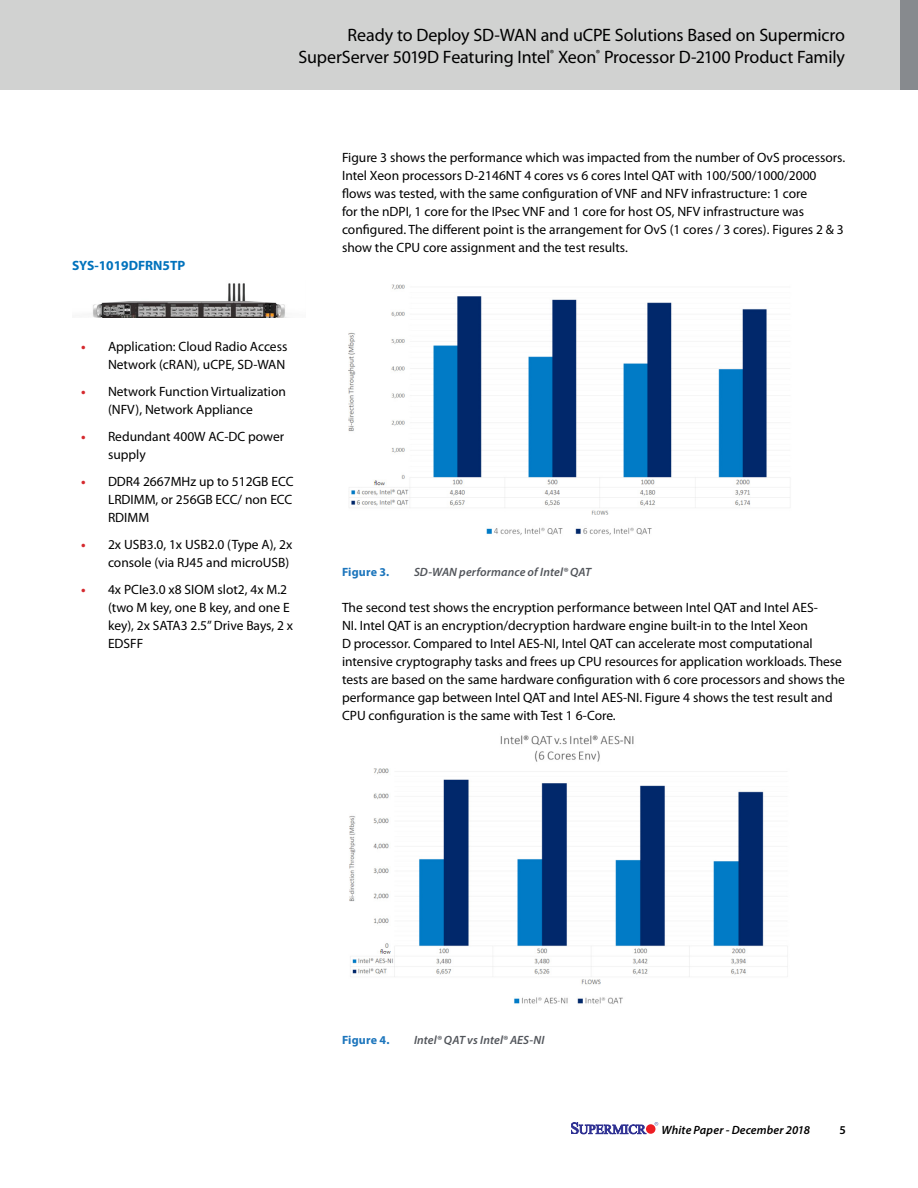
<style>
.page{position:relative;width:918px;height:1188px;background:#fff}
.page>*{position:absolute;margin:0;border:0;box-sizing:border-box;transform-origin:0 0}
.t1{font:18px/21.6px "Myriad Pro";letter-spacing:-.01em;color:#000;text-align:right}
.t2{font:13.5px/18px "Myriad Pro";color:#000}
.t3{font:700 13.5px "Myriad Pro";color:#0072bc}
.t4{font:italic 600 12px "Myriad Pro";letter-spacing:.01em;color:#52555b}
.t5{font:italic 600 12px "Myriad Pro";letter-spacing:.01em;color:#000}
.t6{font:700 12px "Myriad Pro";letter-spacing:.01em;color:#1c75bc}
.t7{font:600 12px "Myriad Pro";color:#000}
.s1{font-weight:700;color:#d52a2f}
</style>
<div class="page">
<div style="left:0;top:0;width:918px;height:90px;background:#d1d2d1"></div>
<div style="left:900px;top:0;width:18px;height:90px;background:#878a8e"></div>
<svg style="left:571px;top:1123px;width:75px;height:11px"></svg>
<div style="left:646px;top:1124px;width:9px;height:10px;background:#ed1d24;border-radius:50%"></div>
<svg style="left:655px;top:1122px;width:3px;height:4px"></svg>
<img style="left:348px;top:284px;width:442px;height:251px">
<img style="left:349px;top:735px;width:439px;height:269px">
<img style="left:92px;top:283px;width:193px;height:34px">
<h1 class="t1" style="left:299px;top:24px;width:548px">Ready to Deploy SD-WAN and uCPE Solutions Based on Supermicro<br>SuperServer 5019D Featuring Intel<sup>®</sup> Xeon<sup>®</sup> Processor D-2100 Product Family</h1>
<p class="t3" style="left:72px;top:257px;width:115px">SYS-1019DFRN5TP</p>
<p class="t2" style="left:81px;top:337px;width:208px;text-align:right"><span class="s1">•</span> Application: Cloud Radio Access<br>Network (cRAN), uCPE, SD-WAN</p>
<p class="t2" style="left:81px;top:382px;width:207px;text-align:center"><span class="s1">•</span> Network Function Virtualization (NFV), Network Appliance</p>
<p class="t2" style="left:108px;top:427px;width:178px;text-indent:-27px"><span class="s1">•</span> Redundant 400W AC-DC power supply</p>
<p class="t2" style="left:108px;top:472px;width:187px;text-align:justify;text-indent:-27px"><span class="s1">•</span> DDR4 2667MHz up to 512GB ECC LRDIMM, or 256GB ECC/ non ECC RDIMM</p>
<p class="t2" style="left:81px;top:535px;width:213px;text-align:right"><span class="s1">•</span> 2x USB3.0, 1x USB2.0 (Type A), 2x console (via RJ45 and microUSB)</p>
<p class="t2" style="left:108px;top:580px;width:187px;text-indent:-27px"><span class="s1">•</span> 4x PCIe3.0 x8 SIOM slot2, 4x M.2 (two M key, one B key, and one E key), 2x SATA3 2.5” Drive Bays, 2 x<br>EDSFF</p>
<p class="t2" style="left:342px;top:148px;width:505px">Figure 3 shows the performance which was impacted from the number of OvS processors.<br>Intel Xeon processors D-2146NT 4 cores vs 6 cores Intel QAT with 100/500/1000/2000 flows was tested, with the same configuration of VNF and NFV infrastructure: 1 core<br>for the nDPI, 1 core for the IPsec VNF and 1 core for host OS, NFV infrastructure was configured. The different point is the arrangement for OvS (1 cores / 3 cores). Figures 2 &amp; 3 show the CPU core assignment and the test results.</p>
<p class="t6" style="left:342px;top:564px;width:49px">Figure 3.</p>
<p class="t4" style="left:414px;top:564px;width:179px">SD-WAN performance of Intel® QAT</p>
<p class="t2" style="left:342px;top:598px;width:504px">The second test shows the encryption performance between Intel QAT and Intel AES-<br>NI. Intel QAT is an encryption/decryption hardware engine built-in to the Intel Xeon<br>D processor. Compared to Intel AES-NI, Intel QAT can accelerate most computational intensive cryptography tasks and frees up CPU resources for application workloads. These tests are based on the same hardware configuration with 6 core processors and shows the performance gap between Intel QAT and Intel AES-NI. Figure 4 shows the test result and CPU configuration is the same with Test 1 6-Core.</p>
<p class="t6" style="left:342px;top:1032px;width:49px">Figure 4.</p>
<p class="t4" style="left:414px;top:1032px;width:132px">Intel® QAT vs Intel® AES-NI</p>
<p class="t5" style="left:662px;top:1122px;width:150px">White Paper - December 2018</p>
<p class="t7" style="left:840px;top:1122px;width:8px">5</p>
</div>
